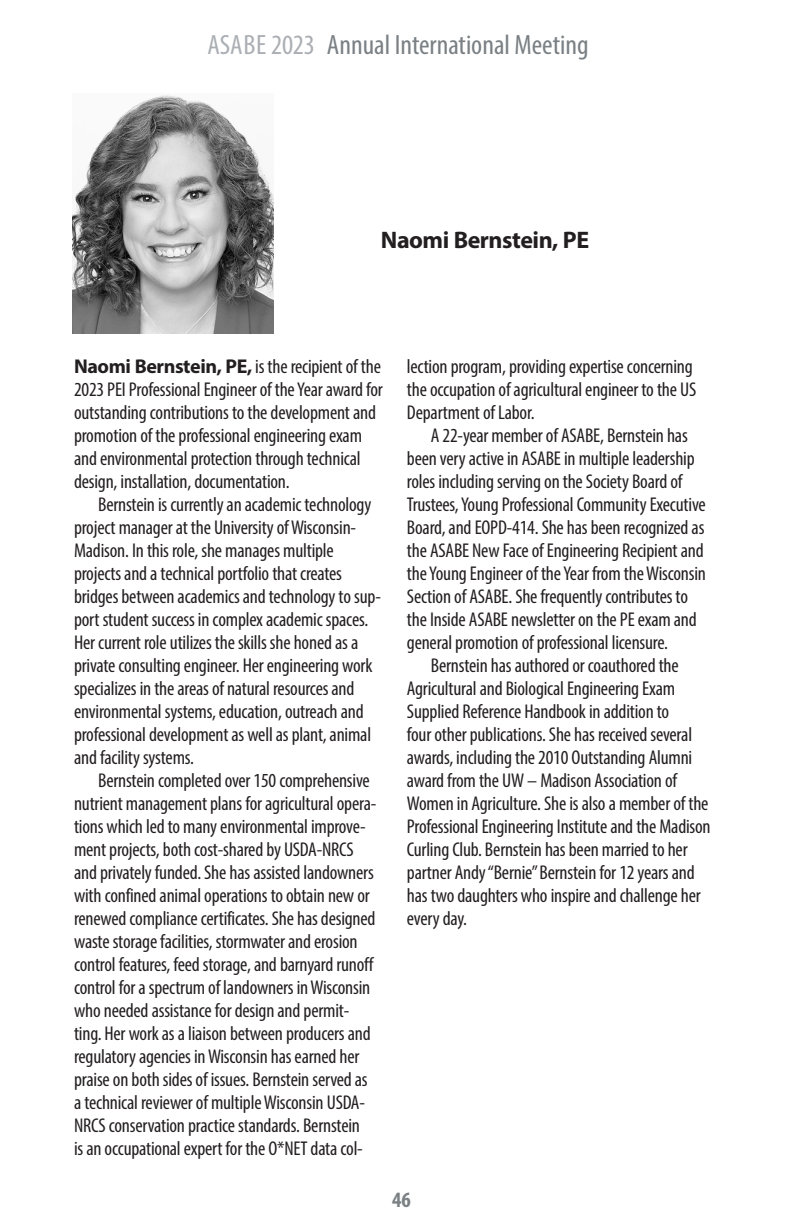
<style>
.page{position:relative;width:792px;height:1224px;background:#fff}
.page>*{position:absolute;margin:0;border:0;box-sizing:border-box;transform-origin:0 0}
.t1{font:condensed 28px "Myriad Pro";color:#7a8084}
.bio_1st_P{font:700 24px "Myriad Pro";letter-spacing:-.02em;color:#231f20}
.t2{font:700 condensed 22px "Myriad Pro";color:#7a8084}
.bio_1st_P-2{font:condensed 20px/23px "Myriad Pro";letter-spacing:-.01em;color:#231f20}
.s1{color:#abafb4}
.s2{font-weight:700;font-stretch:normal}
</style>
<div class="page">
<img style="left:72px;top:95px;width:201px;height:239px">
<h1 class="t1" style="left:207px;top:28px;width:383px"><span class="s1">ASABE 2023</span> Annual International Meeting</h1>
<p class="bio_1st_P" style="left:381px;top:224px;width:210px">Naomi Bernstein, PE</p>
<p class="bio_1st_P-2" style="left:74px;top:355px;width:310px"><span class="s2">Naomi Bernstein, PE,</span> is the recipient of the 2023 PEI Professional Engineer of the Year award for outstanding contributions to the development and promotion of the professional engineering exam and environmental protection through technical design, installation, documentation.</p>
<p class="bio_1st_P-2" style="left:74px;top:493px;width:308px;text-indent:24px">Bernstein is currently an academic technology project manager at the University of Wisconsin-Madison. In this role, she manages multiple projects and a technical portfolio that creates bridges between academics and technology to sup&shy;port student success in complex academic spaces.<br>Her current role utilizes the skills she honed as a private consulting engineer. Her engineering work specializes in the areas of natural resources and environmental systems, education, outreach and professional development as well as plant, animal and facility systems.</p>
<p class="bio_1st_P-2" style="left:74px;top:769px;width:304px;text-indent:24px">Bernstein completed over 150 comprehensive nutrient management plans for agricultural opera&shy;tions which led to many environmental improve&shy;ment projects, both cost-shared by USDA-NRCS and privately funded. She has assisted landowners with confined animal operations to obtain new or renewed compliance certificates. She has designed waste storage facilities, stormwater and erosion control features, feed storage, and barnyard runoff control for a spectrum of landowners in Wisconsin who needed assistance for design and permit&shy;ting. Her work as a liaison between producers and regulatory agencies in Wisconsin has earned her praise on both sides of issues. Bernstein served as a technical reviewer of multiple Wisconsin USDA-NRCS conservation practice standards. Bernstein<br>is an occupational expert for the O*NET data col-</p>
<p class="bio_1st_P-2" style="left:407px;top:355px;width:291px">lection program, providing expertise concerning the occupation of agricultural engineer to the US<br>Department of Labor.</p>
<p class="bio_1st_P-2" style="left:407px;top:424px;width:301px;text-indent:24px">A 22-year member of ASABE, Bernstein has been very active in ASABE in multiple leadership roles including serving on the Society Board of Trustees, Young Professional Community Executive Board, and EOPD-414. She has been recognized as the ASABE New Face of Engineering Recipient and the Young Engineer of the Year from the Wisconsin Section of ASABE. She frequently contributes to the Inside ASABE newsletter on the PE exam and general promotion of professional licensure.</p>
<p class="bio_1st_P-2" style="left:407px;top:654px;width:305px;text-indent:24px">Bernstein has authored or coauthored the Agricultural and Biological Engineering Exam Supplied Reference Handbook in addition to<br>four other publications. She has received several awards, including the 2010 Outstanding Alumni award from the UW – Madison Association of Women in Agriculture. She is also a member of the Professional Engineering Institute and the Madison Curling Club. Bernstein has been married to her partner Andy “Bernie” Bernstein for 12 years and has two daughters who inspire and challenge her every day.</p>
<p class="t2" style="left:392px;top:1186px;width:20px">46</p>
</div>
